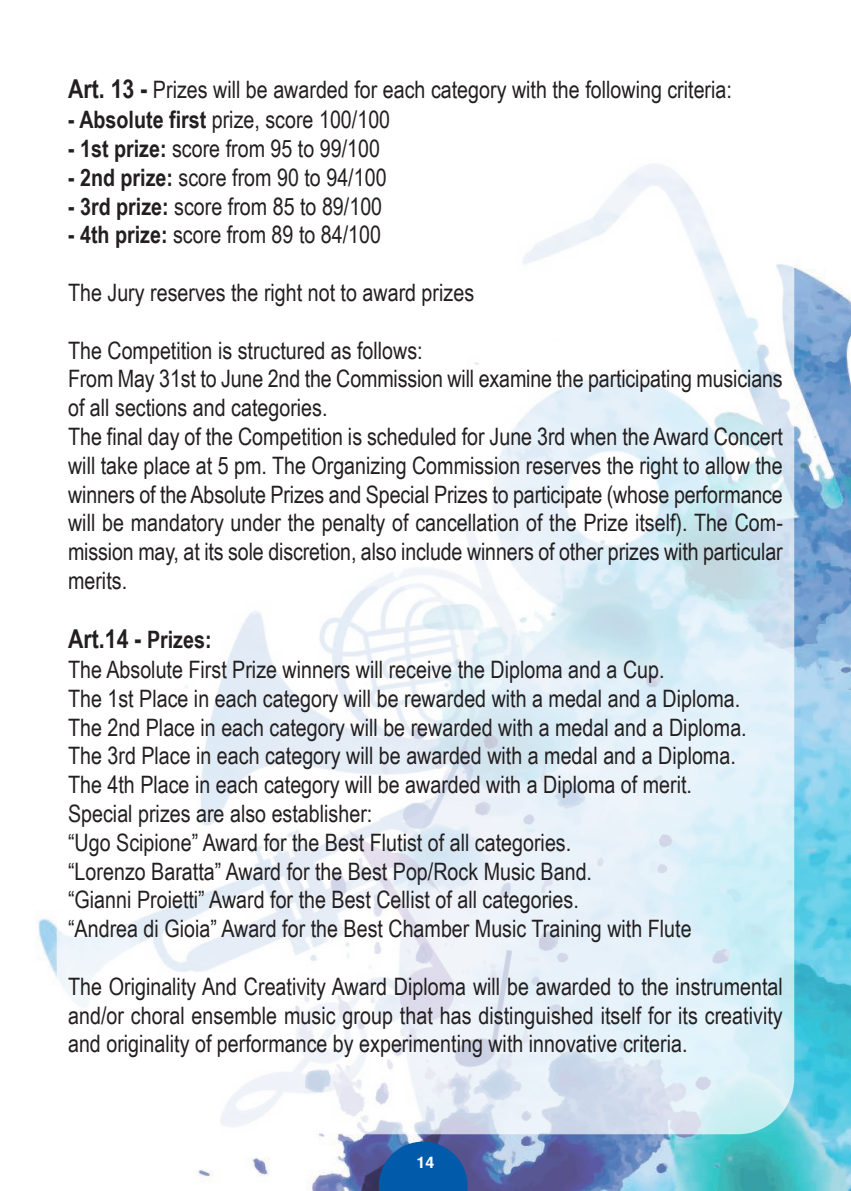
<style>
.page{position:relative;width:851px;height:1191px;background:#fff}
.page>*{position:absolute;margin:0;border:0;box-sizing:border-box;transform-origin:0 0}
.t1{font:700 26px "Arial Narrow";color:#231f20}
.t2{font:24px/28.8px "Arial Narrow";color:#231f20;text-align:justify}
.t3{font:700 16px "Helvetica";color:#fff}
.s1{font-weight:700;font-size:26px}
.s2{font-weight:700}
.s3{font-size:24px}
</style>
<div class="page">
<img style="left:37px;top:265px;width:813px;height:926px">
<div style="left:57px;top:57px;width:737px;height:1077px;background:#fff;border-radius:57px;opacity:.7"></div>
<svg style="left:379px;top:1141px;width:88px;height:50px;background:#125ba7"></svg>
<p class="t2" style="left:68px;top:75px;width:665px"><span class="s1">Art. 13 -</span> Prizes will be awarded for each category with the following criteria:</p>
<p class="t2" style="left:68px;top:105px;width:323px"><span class="s2">- Absolute first</span> prize, score 100/100</p>
<p class="t2" style="left:68px;top:134px;width:313px"><span class="s2">- 1st prize:</span> score from 95 to 99/100</p>
<p class="t2" style="left:68px;top:163px;width:320px"><span class="s2">- 2nd prize:</span> score from 90 to 94/100</p>
<p class="t2" style="left:68px;top:191px;width:315px"><span class="s2">- 3rd prize:</span> score from 85 to 89/100</p>
<p class="t2" style="left:68px;top:220px;width:314px"><span class="s2">- 4th prize:</span> score from 89 to 84/100</p>
<p class="t2" style="left:68px;top:278px;width:407px">The Jury reserves the right not to award prizes</p>
<p class="t2" style="left:68px;top:335px;width:356px">The Competition is structured as follows:</p>
<p class="t2" style="left:68px;top:364px;width:716px">From May 31st to June 2nd the Commission will examine the participating musicians of all sections and categories.</p>
<p class="t2" style="left:68px;top:422px;width:716px">The final day of the Competition is scheduled for June 3rd when the Award Concert will take place at 5 pm. The Organizing Commission reserves the right to allow the winners of the Absolute Prizes and Special Prizes to participate (whose performance will be mandatory under the penalty of cancellation of the Prize itself). The Com&shy;mission may, at its sole discretion, also include winners of other prizes with particular merits.</p>
<p class="t1" style="left:68px;top:624px;width:145px">Art.14 - <span class="s3">Prizes:</span></p>
<p class="t2" style="left:68px;top:655px;width:598px">The Absolute First Prize winners will receive the Diploma and a Cup.</p>
<p class="t2" style="left:68px;top:683px;width:673px">The 1st Place in each category will be rewarded with a medal and a Diploma.</p>
<p class="t2" style="left:68px;top:712px;width:680px">The 2nd Place in each category will be rewarded with a medal and a Diploma.</p>
<p class="t2" style="left:68px;top:741px;width:669px">The 3rd Place in each category will be awarded with a medal and a Diploma.</p>
<p class="t2" style="left:68px;top:770px;width:625px">The 4th Place in each category will be awarded with a Diploma of merit.</p>
<p class="t2" style="left:68px;top:799px;width:306px">Special prizes are also establisher:</p>
<p class="t2" style="left:68px;top:827px;width:504px">“Ugo Scipione” Award for the Best Flutist of all categories.</p>
<p class="t2" style="left:68px;top:856px;width:525px">“Lorenzo Baratta” Award for the Best Pop/Rock Music Band.</p>
<p class="t2" style="left:68px;top:885px;width:512px">“Gianni Proietti” Award for the Best Cellist of all categories.</p>
<p class="t2" style="left:68px;top:914px;width:625px">“Andrea di Gioia” Award for the Best Chamber Music Training with Flute</p>
<p class="t2" style="left:68px;top:971px;width:716px">The Originality And Creativity Award Diploma will be awarded to the instrumental and/or choral ensemble music group that has distinguished itself for its creativity and originality of performance by experimenting with innovative criteria.</p>
<p class="t3" style="left:416px;top:1156px;width:19px">14</p>
</div>
